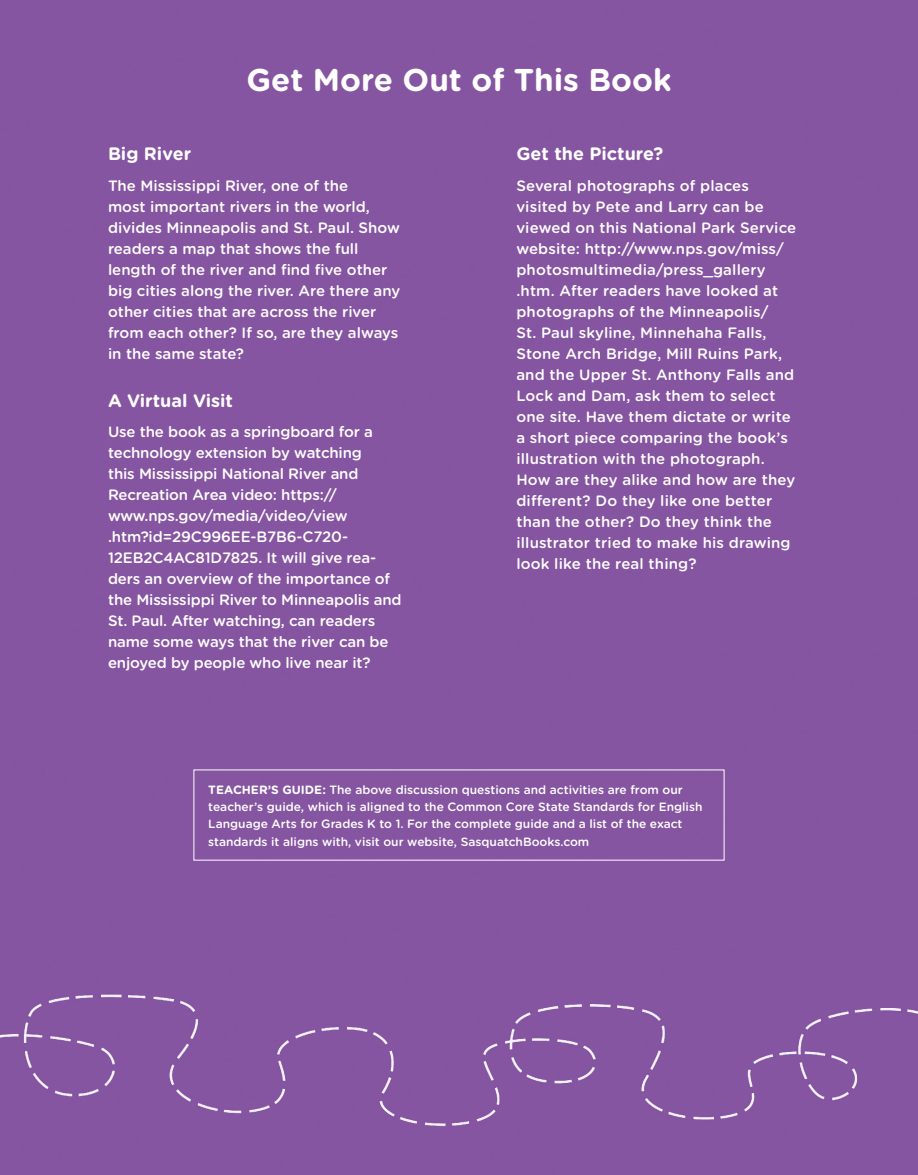
<style>
.page{position:relative;width:918px;height:1175px;background:#fff}
.page>*{position:absolute;margin:0;border:0;box-sizing:border-box;transform-origin:0 0}
.t1{font:700 31.5px "Gotham Rounded";color:#fff}
.subheads{font:700 18px "Gotham Rounded";color:#fff}
.body{font:500 15px/21px "Gotham Rounded";color:#fff}
.body-2{font:500 12px/17.2px "Gotham Rounded";color:#fff}
.s1{font-weight:700}
</style>
<div class="page">
<div style="left:0;top:0;width:918px;height:1174px;background:#8655a1"></div>
<p class="t1" style="left:246px;top:57px;width:427px">Get More Out of This Book</p>
<p class="subheads" style="left:108px;top:141px;width:85px">Big River</p>
<p class="body" style="left:108px;top:174px;width:294px">The Mississippi River, one of the<br>most important rivers in the world, divides Minneapolis and St. Paul. Show readers a map that shows the full length of the river and find five other big cities along the river. Are there any other cities that are across the river from each other? If so, are they always in the same state?</p>
<p class="subheads" style="left:108px;top:387px;width:127px">A Virtual Visit</p>
<p class="body" style="left:108px;top:421px;width:295px">Use the book as a springboard for a technology extension by watching<br>this Mississippi National River and Recreation Area video: https:// www.nps.gov/media/video/view .htm?id=29C996EE-B7B6-C720- 12EB2C4AC81D7825. It will give rea&shy;ders an overview of the importance of the Mississippi River to Minneapolis and St. Paul. After watching, can readers name some ways that the river can be enjoyed by people who live near it?</p>
<p class="subheads" style="left:516px;top:141px;width:148px">Get the Picture?</p>
<p class="body" style="left:516px;top:174px;width:281px">Several photographs of places visited by Pete and Larry can be viewed on this National Park Service website: http://www.nps.gov/miss/ photosmultimedia/press_gallery .htm. After readers have looked at photographs of the Minneapolis/<br>St. Paul skyline, Minnehaha Falls, Stone Arch Bridge, Mill Ruins Park, and the Upper St. Anthony Falls and Lock and Dam, ask them to select one site. Have them dictate or write a short piece comparing the book’s illustration with the photograph.<br>How are they alike and how are they different? Do they like one better than the other? Do they think the illustrator tried to make his drawing look like the real thing?</p>
<p class="body-2" style="left:208px;top:780px;width:496px"><span class="s1">TEACHER’S GUIDE:</span> The above discussion questions and activities are from our teacher’s guide, which is aligned to the Common Core State Standards for English Language Arts for Grades K to 1. For the complete guide and a list of the exact standards it aligns with, visit our website, SasquatchBooks.com</p>
</div>
